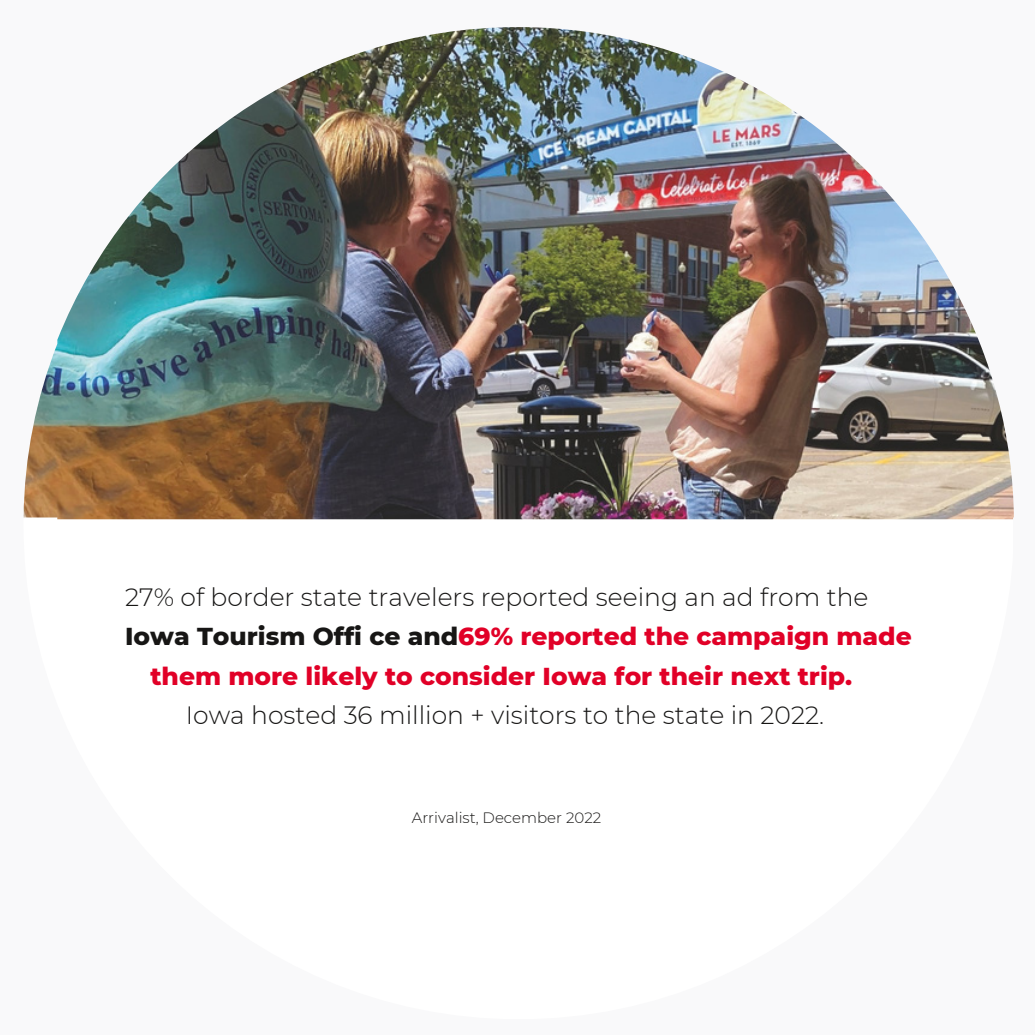
<style>
.page{position:relative;width:1035px;height:1035px;background:#f9f9fa}
.page>*{position:absolute;margin:0;border:0;box-sizing:border-box;transform-origin:0 0}
.t1{font:300 25px "Montserrat";color:#171615}
.t2{font:800 25px "Montserrat";color:#e10027}
.t3{font:300 15px "Montserrat";color:#171615}
.s1{color:#171615}
</style>
<div class="page">
<div style="left:23px;top:29px;width:990px;height:990px;background:#fff;border-radius:50%"></div>
<img style="left:24px;top:27px;width:990px;height:492px">
<p class="t1" style="left:125px;top:582px;width:745px">27% of border state travelers reported seeing an ad from the</p>
<p class="t2" style="left:125px;top:621px;width:788px"><span class="s1">Iowa Tourism Offi ce and</span>69% reported the campaign made</p>
<p class="t2" style="left:150px;top:660px;width:703px">them more likely to consider Iowa for their next trip.</p>
<p class="t1" style="left:186px;top:700px;width:640px">Iowa hosted 36 million + visitors to the state in 2022.</p>
<p class="t3" style="left:412px;top:809px;width:191px">Arrivalist, December 2022</p>
</div>
